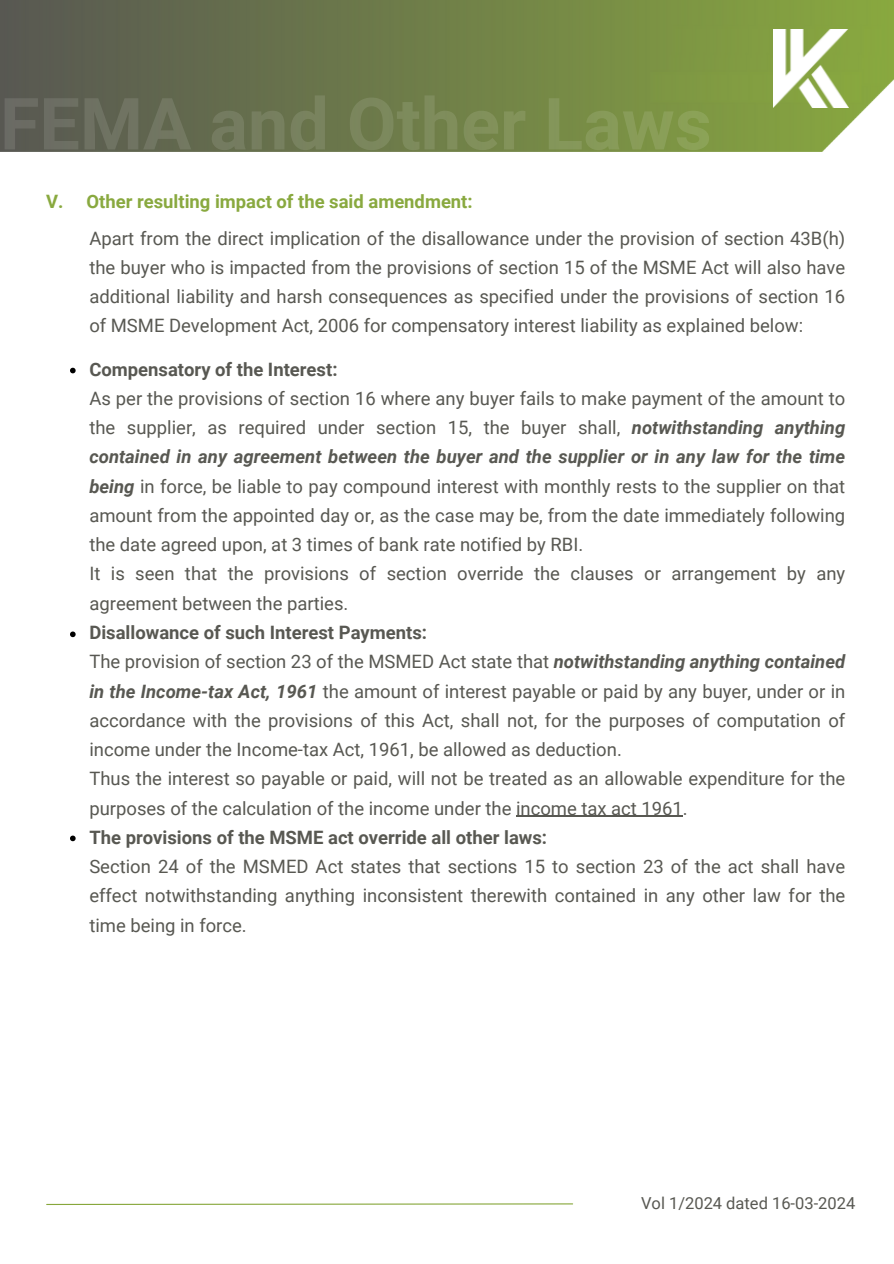
<style>
.page{position:relative;width:894px;height:1264px;background:#fff}
.page>*{position:absolute;margin:0;border:0;box-sizing:border-box;transform-origin:0 0}
.t1{font:18.45px/29.2px "Roboto";color:#585852;text-align:justify}
.t2{font:700 18.45px "Roboto";color:#585852}
.t3{font:700 18.45px "Roboto";color:#89a93f}
.t4{font:16.5px "Roboto";color:#585852}
.s1{font-weight:700;font-style:italic}
.s2{font-weight:700}
</style>
<div class="page">
<img style="left:0;top:0;width:893px;height:152px">
<img style="left:773px;top:30px;width:75px;height:77px">
<svg style="left:46px;top:1203px;width:527px;height:2px"></svg>
<hr style="left:516px;top:815px;width:166px;height:1px;background:#585852">
<svg style="left:70px;top:368px;width:6px;height:5px"></svg>
<svg style="left:70px;top:631px;width:6px;height:6px"></svg>
<svg style="left:70px;top:835px;width:6px;height:6px"></svg>
<p class="t3" style="left:46px;top:191px;width:428px">V. Other resulting impact of the said amendment:</p>
<p class="t1" style="left:89px;top:224px;width:757px">Apart from the direct implication of the disallowance under the provision of section 43B(h) the buyer who is impacted from the provisions of section 15 of the MSME Act will also have additional liability and harsh consequences as specified under the provisions of section 16 of MSME Development Act, 2006 for compensatory interest liability as explained below:</p>
<p class="t2" style="left:89px;top:358px;width:249px">Compensatory of the Interest:</p>
<p class="t1" style="left:89px;top:384px;width:757px;text-align:left">As per the provisions of section 16 where any buyer fails to make payment of the amount to the supplier, as required under section 15, the buyer shall, <span class="s1">notwithstanding anything contained in any agreement between the buyer and the supplier or in any law for the time being</span> in force, be liable to pay compound interest with monthly rests to the supplier on that amount from the appointed day or, as the case may be, from the date immediately following the date agreed upon, at 3 times of bank rate notified by RBI.<br>It is seen that the provisions of section override the clauses or arrangement by any agreement between the parties.</p>
<p class="t1" style="left:89px;top:618px;width:757px;text-align:left"><span class="s2">Disallowance of such Interest Payments:<br></span>The provision of section 23 of the MSMED Act state that <span class="s1">notwithstanding anything contained in the Income-tax Act, 1961</span> the amount of interest payable or paid by any buyer, under or in accordance with the provisions of this Act, shall not, for the purposes of computation of income under the Income-tax Act, 1961, be allowed as deduction.<br>Thus the interest so payable or paid, will not be treated as an allowable expenditure for the purposes of the calculation of the income under the income tax act 1961.</p>
<p class="t2" style="left:89px;top:826px;width:459px">The provisions of the MSME act override all other laws:</p>
<p class="t1" style="left:89px;top:852px;width:757px">Section 24 of the MSMED Act states that sections 15 to section 23 of the act shall have effect notwithstanding anything inconsistent therewith contained in any other law for the time being in force.</p>
<p class="t4" style="left:641px;top:1193px;width:216px">Vol 1/2024 dated 16-03-2024</p>
</div>
